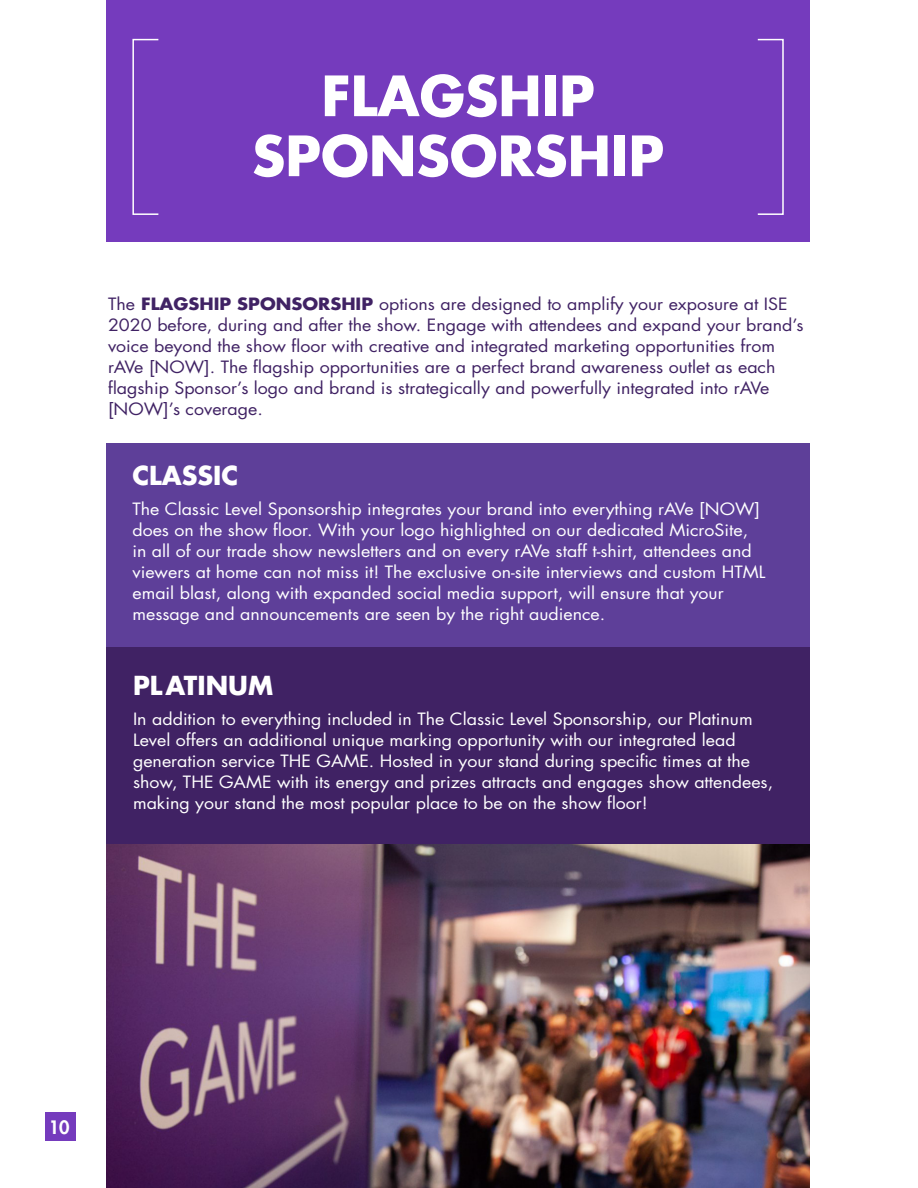
<style>
.page{position:relative;width:918px;height:1188px;background:#fff}
.page>*{position:absolute;margin:0;border:0;box-sizing:border-box;transform-origin:0 0}
.t1{font:700 54px/60px "Futura Std";color:#fff;text-align:center}
.t2{font:700 25.5px "Futura Std";color:#fff}
.t3{font:800 18px "Futura Std";color:#fff}
.t4{font:16.5px/21px "Futura Std";color:#fff;scale:1.08 1}
.t5{font:16.5px/21px "Futura Std";color:#402264;scale:1.08 1}
.s1{font-weight:700}
</style>
<div class="page">
<div style="left:45px;top:1112px;width:31px;height:29px;background:#753bbd"></div>
<div style="left:106px;top:0;width:704px;height:241px;background:#753bbd"></div>
<div style="left:132px;top:39px;width:27px;height:176px;border:2px solid #fff"></div>
<div style="left:757px;top:39px;width:27px;height:176px;border:2px solid #fff"></div>
<div style="left:106px;top:443px;width:704px;height:209px;background:#5e3f99"></div>
<div style="left:106px;top:647px;width:704px;height:198px;background:#402264"></div>
<img style="left:106px;top:844px;width:704px;height:344px">
<h1 class="t1" style="left:252px;top:65px;width:414px">FLAGSHIP<br>SPONSORSHIP</h1>
<p class="t5" style="left:108px;top:294px;width:646px">The <span class="s1">FLAGSHIP SPONSORSHIP</span> options are designed to amplify your exposure at ISE 2020 before, during and after the show. Engage with attendees and expand your brand’s voice beyond the show floor with creative and integrated marketing opportunities from rAVe [NOW]. The flagship opportunities are a perfect brand awareness outlet as each flagship Sponsor’s logo and brand is strategically and powerfully integrated into rAVe [NOW]’s coverage.</p>
<h2 class="t2" style="left:132px;top:459px;width:107px">CLASSIC</h2>
<p class="t4" style="left:132px;top:499px;width:588px">The Classic Level Sponsorship integrates your brand into everything rAVe [NOW] does on the show floor. With your logo highlighted on our dedicated MicroSite, in all of our trade show newsletters and on every rAVe staff t-shirt, attendees and viewers at home can not miss it! The exclusive on-site interviews and custom HTML email blast, along with expanded social media support, will ensure that your message and announcements are seen by the right audience.</p>
<h2 class="t2" style="left:133px;top:668px;width:142px">PLATINUM</h2>
<p class="t4" style="left:133px;top:709px;width:594px">In addition to everything included in The Classic Level Sponsorship, our Platinum Level offers an additional unique marking opportunity with our integrated lead generation service THE GAME. Hosted in your stand during specific times at the show, THE GAME with its energy and prizes attracts and engages show attendees, making your stand the most popular place to be on the show floor!</p>
<p class="t3" style="left:49px;top:1116px;width:22px">10</p>
</div>
